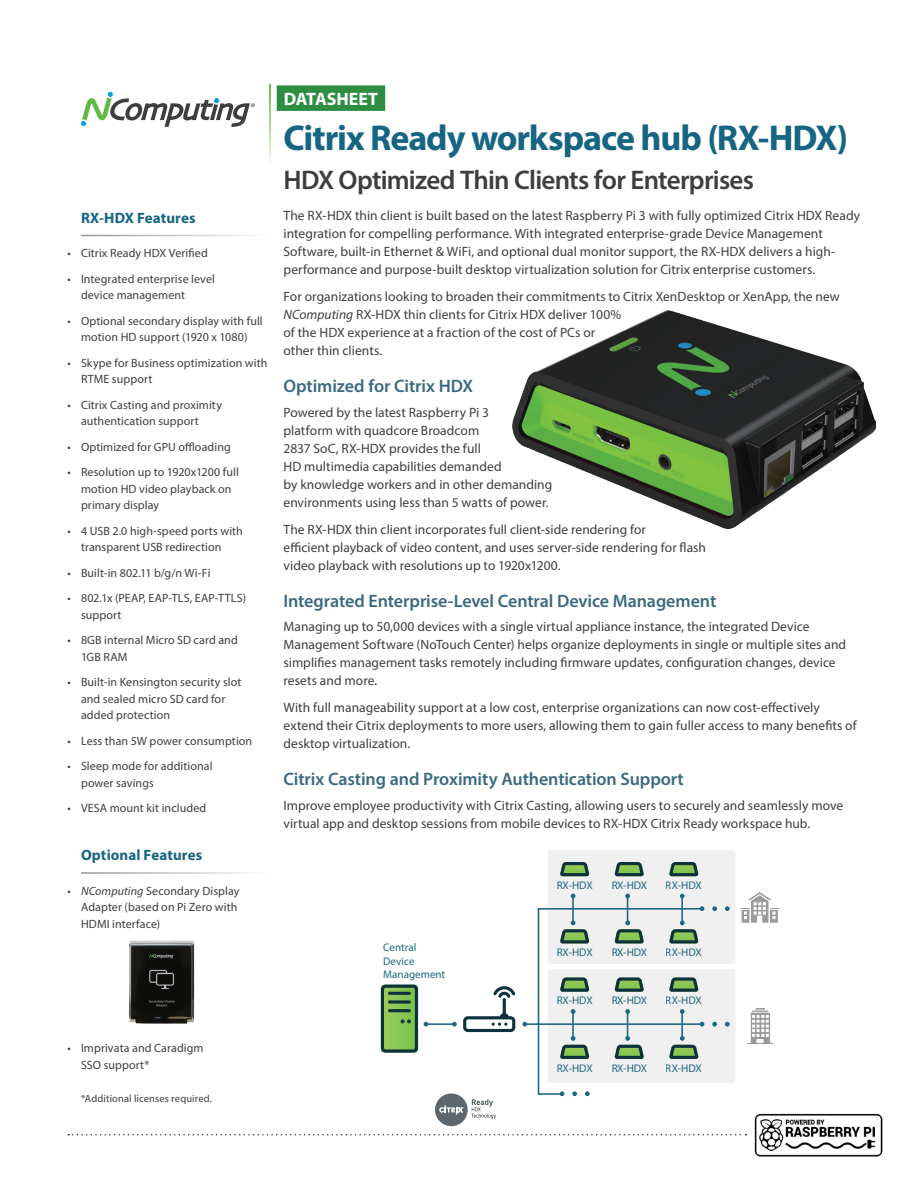
<style>
.page{position:relative;width:918px;height:1188px;background:#fff}
.page>*{position:absolute;margin:0;border:0;box-sizing:border-box;transform-origin:0 0}
.t1{font:700 36px "Myriad Pro";letter-spacing:-.03em;color:#166582}
.t2{font:600 27px "Myriad Pro";letter-spacing:-.03em;color:#3e3e3f}
.t3{font:600 18px "Myriad Pro";letter-spacing:-.005em;color:#3a6a81}
.t4{font:700 18px "Myriad Pro";color:#fff}
.t5{font:700 15px "Myriad Pro";letter-spacing:.005em;color:#166582}
.t6{font:13.5px/18px "Myriad Pro";letter-spacing:.005em;color:#3e3e3f}
.t7{font:12px/16.5px "Myriad Pro";letter-spacing:.01em;color:#3e3e3f}
.t8{font:11.1px/13.4px "Myriad Pro";color:#1b6784}
.t9{font:10.5px "Myriad Pro";letter-spacing:.01em;color:#3e3e3f}
.s1{font-style:italic}
</style>
<div class="page">
<svg style="left:81px;top:92px;width:174px;height:35px"></svg>
<svg style="left:269px;top:84px;width:2px;height:78px"></svg>
<div style="left:277px;top:85px;width:108px;height:26px;background:#2d8e42"></div>
<img style="left:513px;top:310px;width:363px;height:218px">
<img style="left:755px;top:1113px;width:127px;height:44px">
<svg style="left:68px;top:1134px;width:679px;height:2px"></svg>
<div style="left:548px;top:850px;width:188px;height:114px;background:#f0f0f0;border-radius:3px"></div>
<div style="left:548px;top:969px;width:188px;height:114px;background:#f0f0f0;border-radius:3px"></div>
<div style="left:463px;top:1016px;width:52px;height:16px;border:3px solid #0e313e;border-radius:3px"></div>
<svg style="left:381px;top:985px;width:37px;height:68px;background:#61964c"></svg>
<svg style="left:452px;top:1022px;width:5px;height:5px"></svg>
<hr style="left:426px;top:1023px;width:28px;height:2px;background:#1b6784">
<svg style="left:424px;top:1022px;width:4px;height:5px"></svg>
<svg style="left:712px;top:906px;width:5px;height:5px"></svg>
<svg style="left:725px;top:906px;width:5px;height:5px"></svg>
<svg style="left:669px;top:862px;width:30px;height:15px"></svg>
<svg style="left:614px;top:862px;width:30px;height:15px"></svg>
<svg style="left:560px;top:862px;width:30px;height:15px"></svg>
<svg style="left:741px;top:892px;width:38px;height:31px"></svg>
<svg style="left:712px;top:1022px;width:5px;height:5px"></svg>
<svg style="left:725px;top:1022px;width:5px;height:5px"></svg>
<img style="left:750px;top:1008px;width:21px;height:35px">
<div style="left:435px;top:1094px;width:33px;height:32px;background:#5c666c;border-radius:50%"></div>
<svg style="left:439px;top:1105px;width:25px;height:10px"></svg>
<svg style="left:471px;top:894px;width:233px;height:225px"></svg>
<img style="left:129px;top:940px;width:66px;height:84px">
<p class="t5" style="left:81px;top:208px;width:116px">RX-HDX Features</p>
<p class="t7" style="left:68px;top:245px;width:142px">• Citrix Ready HDX Verified</p>
<p class="t7" style="left:81px;top:270px;width:136px;text-indent:-14px">• Integrated enterprise level device management</p>
<p class="t7" style="left:68px;top:312px;width:197px;text-align:center">• Optional secondary display with full motion HD support (1920 x 1080)</p>
<p class="t7" style="left:81px;top:354px;width:188px;text-indent:-14px">• Skype for Business optimization with<br>RTME support</p>
<p class="t7" style="left:81px;top:396px;width:142px;text-indent:-14px">• Citrix Casting and proximity authentication support</p>
<p class="t7" style="left:68px;top:438px;width:165px">• Optimized for GPU offloading</p>
<p class="t7" style="left:81px;top:464px;width:160px;text-indent:-14px">• Resolution up to 1920x1200 full motion HD video playback on primary display</p>
<p class="t7" style="left:81px;top:522px;width:163px;text-indent:-14px">• 4 USB 2.0 high-speed ports with transparent USB redirection</p>
<p class="t7" style="left:68px;top:564px;width:145px">• Built-in 802.11 b/g/n Wi-Fi</p>
<p class="t7" style="left:81px;top:590px;width:167px;text-indent:-14px">• 802.1x (PEAP, EAP-TLS, EAP-TTLS) support</p>
<p class="t7" style="left:81px;top:632px;width:158px;text-indent:-14px">• 8GB internal Micro SD card and<br>1GB RAM</p>
<p class="t7" style="left:81px;top:674px;width:162px;text-indent:-14px">• Built-in Kensington security slot and sealed micro SD card for added protection</p>
<p class="t7" style="left:68px;top:732px;width:186px">• Less than 5W power consumption</p>
<p class="t7" style="left:81px;top:758px;width:133px;text-indent:-14px">• Sleep mode for additional power savings</p>
<p class="t7" style="left:68px;top:800px;width:140px">• VESA mount kit included</p>
<p class="t5" style="left:81px;top:845px;width:123px">Optional Features</p>
<p class="t7" style="left:81px;top:882px;width:160px;text-indent:-14px">• <span class="s1">NComputing</span> Secondary Display<br>Adapter (based on Pi Zero with<br>HDMI interface)</p>
<p class="t7" style="left:81px;top:1040px;width:124px;text-indent:-14px">• Imprivata and Caradigm<br>SSO support*</p>
<p class="t9" style="left:81px;top:1092px;width:133px">*Additional licenses required.</p>
<h3 class="t4" style="left:284px;top:87px;width:96px">DATASHEET</h3>
<h1 class="t1" style="left:284px;top:114px;width:566px">Citrix Ready workspace hub (RX-HDX)</h1>
<h2 class="t2" style="left:284px;top:163px;width:472px">HDX Optimized Thin Clients for Enterprises</h2>
<p class="t6" style="left:284px;top:207px;width:578px">The RX-HDX thin client is built based on the latest Raspberry Pi 3 with fully optimized Citrix HDX Ready integration for compelling performance. With integrated enterprise-grade Device Management Software, built-in Ethernet &amp; WiFi, and optional dual monitor support, the RX-HDX delivers a high&shy;performance and purpose-built desktop virtualization solution for Citrix enterprise customers.</p>
<p class="t6" style="left:284px;top:288px;width:558px">For organizations looking to broaden their commitments to Citrix XenDesktop or XenApp, the new <span class="s1">NComputing</span> RX-HDX thin clients for Citrix HDX deliver 100%<br>of the HDX experience at a fraction of the cost of PCs or<br>other thin clients.</p>
<h3 class="t3" style="left:284px;top:375px;width:191px">Optimized for Citrix HDX</h3>
<p class="t6" style="left:284px;top:403px;width:270px">Powered by the latest Raspberry Pi 3<br>platform with quadcore Broadcom<br>2837 SoC, RX-HDX provides the full<br>HD multimedia capabilities demanded<br>by knowledge workers and in other demanding environments using less than 5 watts of power.</p>
<p class="t6" style="left:284px;top:520px;width:424px">The RX-HDX thin client incorporates full client-side rendering for<br>efficient playback of video content, and uses server-side rendering for flash video playback with resolutions up to 1920x1200.</p>
<h3 class="t3" style="left:284px;top:589px;width:434px">Integrated Enterprise-Level Central Device Management</h3>
<p class="t6" style="left:284px;top:618px;width:564px">Managing up to 50,000 devices with a single virtual appliance instance, the integrated Device Management Software (NoTouch Center) helps organize deployments in single or multiple sites and simplifies management tasks remotely including firmware updates, configuration changes, device resets and more.</p>
<p class="t6" style="left:284px;top:699px;width:575px">With full manageability support at a low cost, enterprise organizations can now cost-effectively extend their Citrix deployments to more users, allowing them to gain fuller access to many benefits of desktop virtualization.</p>
<h3 class="t3" style="left:284px;top:768px;width:402px">Citrix Casting and Proximity Authentication Support</h3>
<p class="t6" style="left:284px;top:796px;width:561px">Improve employee productivity with Citrix Casting, allowing users to securely and seamlessly move virtual app and desktop sessions from mobile devices to RX-HDX Citrix Ready workspace hub.</p>
<p class="t8" style="left:557px;top:878px;width:38px">RX-HDX</p>
<p class="t8" style="left:611px;top:878px;width:38px">RX-HDX</p>
<p class="t8" style="left:666px;top:878px;width:38px">RX-HDX</p>
<p class="t8" style="left:383px;top:941px;width:64px">Central<br>Device<br>Management</p>
<p class="t8" style="left:666px;top:946px;width:38px">RX-HDX</p>
<p class="t8" style="left:557px;top:946px;width:38px">RX-HDX</p>
<p class="t8" style="left:611px;top:946px;width:38px">RX-HDX</p>
<p class="t8" style="left:557px;top:994px;width:38px">RX-HDX</p>
<p class="t8" style="left:611px;top:994px;width:38px">RX-HDX</p>
<p class="t8" style="left:666px;top:994px;width:38px">RX-HDX</p>
<p class="t8" style="left:557px;top:1061px;width:38px">RX-HDX</p>
<p class="t8" style="left:611px;top:1061px;width:38px">RX-HDX</p>
<p class="t8" style="left:666px;top:1061px;width:38px">RX-HDX</p>
</div>
